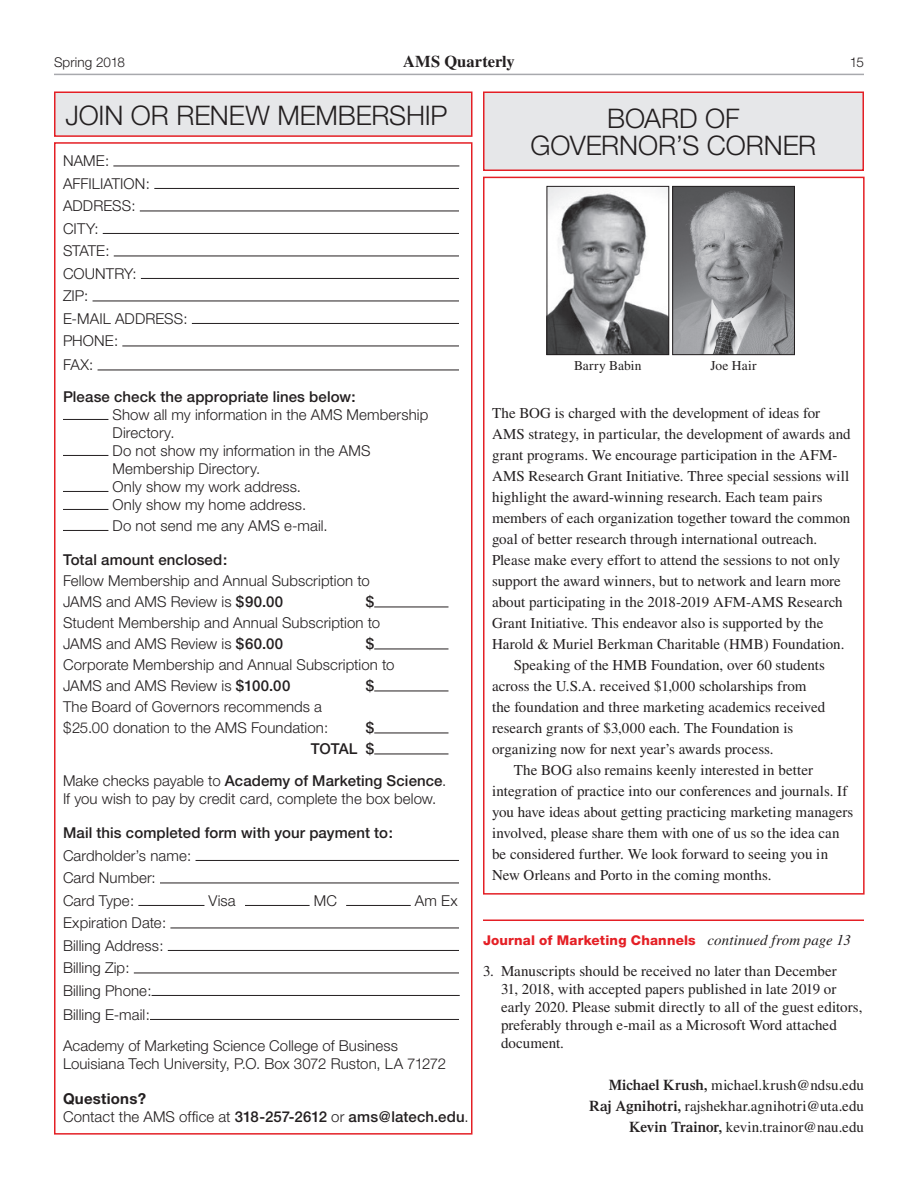
<style>
.page{position:relative;width:918px;height:1188px;background:#fff}
.page>*{position:absolute;margin:0;border:0;box-sizing:border-box;transform-origin:0 0}
.t1{font:300 27px/27px "Helvetica Neue";letter-spacing:-.005em;color:#231f20;text-align:center}
.t2{font:700 16.5px "Times";letter-spacing:.005em;color:#231f20}
.t3{font:15px/18px "Times";color:#231f20}
.t4{font:300 15px/22.5px "Helvetica Neue";letter-spacing:.005em;color:#231f20}
.t5{font:500 15px/21px "Helvetica Neue";letter-spacing:.005em;color:#231f20;text-align:right}
.t6{font:800 13.5px "Helvetica Neue";letter-spacing:.015em;color:#e41f25}
.t7{font:13.5px "Times";letter-spacing:.015em;color:#231f20}
.t8{font:300 13.5px "Helvetica Neue";letter-spacing:-.015em;color:#231f20}
.s1{font-weight:500}
.s2{font-weight:700}
.s3{font-weight:300}
.s4{font-family:"Times";font-weight:400;font-style:italic;font-size:15px;color:#231f20}
.s5{font-weight:600}
</style>
<div class="page">
<hr style="left:54px;top:74px;width:810px;height:1px;background:#a8a9ad">
<div style="left:54px;top:142px;width:418px;height:993px;border:2px solid #e41f25"></div>
<div style="left:483px;top:177px;width:382px;height:718px;border:2px solid #e41f25"></div>
<hr style="left:113px;top:166px;width:346px;height:1px;background:#231f20">
<hr style="left:154px;top:188px;width:305px;height:1px;background:#231f20">
<hr style="left:140px;top:211px;width:319px;height:1px;background:#231f20">
<hr style="left:103px;top:233px;width:356px;height:1px;background:#231f20">
<hr style="left:114px;top:256px;width:345px;height:1px;background:#231f20">
<hr style="left:141px;top:278px;width:318px;height:1px;background:#231f20">
<hr style="left:93px;top:301px;width:366px;height:1px;background:#231f20">
<hr style="left:192px;top:323px;width:267px;height:1px;background:#231f20">
<hr style="left:122px;top:346px;width:337px;height:1px;background:#231f20">
<hr style="left:98px;top:370px;width:361px;height:1px;background:#231f20">
<hr style="left:63px;top:419px;width:45px;height:1px;background:#231f20">
<hr style="left:63px;top:455px;width:45px;height:1px;background:#231f20">
<hr style="left:63px;top:491px;width:45px;height:1px;background:#231f20">
<hr style="left:63px;top:509px;width:45px;height:1px;background:#231f20">
<hr style="left:63px;top:530px;width:45px;height:1px;background:#231f20">
<hr style="left:374px;top:607px;width:74px;height:1px;background:#231f20">
<hr style="left:374px;top:649px;width:74px;height:1px;background:#231f20">
<hr style="left:374px;top:691px;width:74px;height:1px;background:#231f20">
<hr style="left:374px;top:733px;width:74px;height:1px;background:#231f20">
<hr style="left:374px;top:754px;width:74px;height:1px;background:#231f20">
<hr style="left:196px;top:860px;width:263px;height:1px;background:#231f20">
<hr style="left:160px;top:883px;width:299px;height:1px;background:#231f20">
<hr style="left:138px;top:905px;width:66px;height:1px;background:#231f20">
<hr style="left:245px;top:905px;width:65px;height:1px;background:#231f20">
<hr style="left:346px;top:905px;width:65px;height:1px;background:#231f20">
<hr style="left:170px;top:928px;width:289px;height:1px;background:#231f20">
<hr style="left:168px;top:950px;width:291px;height:1px;background:#231f20">
<hr style="left:134px;top:973px;width:325px;height:1px;background:#231f20">
<hr style="left:152px;top:995px;width:308px;height:1px;background:#231f20">
<hr style="left:150px;top:1019px;width:309px;height:1px;background:#231f20">
<div style="left:54px;top:92px;width:418px;height:45px;background:#e6e7e9;border:2px solid #e41f25"></div>
<div style="left:483px;top:92px;width:381px;height:79px;background:#e6e7e9;border:2px solid #e41f25"></div>
<img style="left:549px;top:188px;width:118px;height:165px">
<div style="left:547px;top:186px;width:122px;height:169px;border:1px solid #231f20"></div>
<img style="left:674px;top:188px;width:119px;height:165px">
<div style="left:672px;top:186px;width:123px;height:169px;border:1px solid #231f20"></div>
<hr style="left:483px;top:920px;width:381px;height:1px;background:#e41f25">
<p class="t8" style="left:54px;top:54px;width:73px">Spring 2018</p>
<p class="t2" style="left:403px;top:51px;width:113px">AMS Quarterly</p>
<p class="t8" style="left:850px;top:54px;width:16px">15</p>
<h1 class="t1" style="left:65px;top:101px;width:384px">join or renew membership</h1>
<p class="t4" style="left:63px;top:149px;width:89px">NAME:<br>AFFILIATION :<br>ADDRE</p>
<p class="t4" style="left:112px;top:194px;width:25px">SS:</p>
<p class="t4" style="left:63px;top:217px;width:48px">CITY:<br>STATE :<br>COUNTR</p>
<p class="t4" style="left:124px;top:262px;width:14px">Y:</p>
<p class="t4" style="left:63px;top:284px;width:73px">ZIP:<br>E-MAIL ADDRE</p>
<p class="t4" style="left:164px;top:307px;width:25px">SS:</p>
<p class="t4" style="left:63px;top:329px;width:11px">PHONE</p>
<p class="t4" style="left:114px;top:329px;width:6px">:</p>
<p class="t4" style="left:63px;top:353px;width:32px">FAX:</p>
<p class="t5" style="left:63px;top:386px;width:294px">Please check the appropriate lines below:</p>
<p class="t4" style="left:113px;top:405px;width:317px;line-height:18px">Show all my information in the AMS Membership<br>Directory.<br>Do not show my information in the AMS<br>Membership Directory.<br>Only show my work address.<br>Only show my home address.</p>
<p class="t4" style="left:113px;top:514px;width:216px">Do not send me any AMS e-mail.</p>
<p class="t5" style="left:63px;top:549px;width:166px">Total amount enclosed:</p>
<p class="t4" style="left:63px;top:570px;width:308px;line-height:21px">Fellow Membership and Annual Subscription to<br>JAMS and AMS Review is <span class="s1">$90.00</span></p>
<p class="t5" style="left:366px;top:591px;width:10px">$</p>
<p class="t4" style="left:63px;top:612px;width:319px;line-height:21px">Student Membership and Annual Subscription to<br>JAMS and AMS Review is <span class="s1">$60.00</span></p>
<p class="t5" style="left:366px;top:633px;width:10px">$</p>
<p class="t4" style="left:63px;top:654px;width:333px;line-height:21px">Corporate Membership and Annual Subscription to<br>JAMS and AMS Review is <span class="s1">$100.00</span></p>
<p class="t5" style="left:366px;top:675px;width:10px">$</p>
<p class="t4" style="left:63px;top:696px;width:267px;line-height:21px">The Board of Governors recommends a $25.00 donation to the AMS Foundation:</p>
<p class="t5" style="left:311px;top:717px;width:65px">$<br>TOTAL $</p>
<p class="t4" style="left:63px;top:771px;width:385px;line-height:18px">Make checks payable to <span class="s1">Academy of Marketing Science</span>.<br>If you wish to pay by credit card, complete the box below.</p>
<p class="t5" style="left:63px;top:822px;width:331px">Mail this completed form with your payment to:</p>
<p class="t4" style="left:63px;top:844px;width:130px">Cardholder’s name:<br>Card Number:<br>Card Type:</p>
<p class="t4" style="left:209px;top:889px;width:29px">Visa</p>
<p class="t4" style="left:314px;top:889px;width:24px">MC</p>
<p class="t4" style="left:415px;top:889px;width:44px">Am Ex</p>
<p class="t4" style="left:63px;top:911px;width:105px">Expiration Date:<br>Billing Address:<br>Billing Zip:<br>Billing Phone:</p>
<p class="t4" style="left:63px;top:998px;width:336px;line-height:31.5px">Billing E-mail:<br>Academy of Marketing Science College of Business</p>
<p class="t4" style="left:63px;top:1052px;width:385px">Louisiana Tech University, P.O. Box 3072 Ruston, LA 71272</p>
<p class="t5" style="left:63px;top:1089px;width:407px;line-height:18px;text-align:left"><span class="s2">Questions?<br></span><span class="s3">Contact the AMS office at</span> 318-257-2612 <span class="s3">or</span> ams@latech.edu<span class="s3">.</span></p>
<h1 class="t1" style="left:531px;top:104px;width:287px">board of governor’s corner</h1>
<p class="t7" style="left:574px;top:358px;width:69px">Barry Babin</p>
<p class="t7" style="left:711px;top:358px;width:48px">Joe Hair</p>
<p class="t3" style="left:492px;top:404px;width:330px">The BOG is charged with the development of ideas for</p>
<p class="t3" style="left:492px;top:425px;width:360px">AMS strategy, in particular, the development of awards and</p>
<p class="t3" style="left:492px;top:446px;width:347px">grant programs. We encourage participation in the AFM-</p>
<p class="t3" style="left:492px;top:467px;width:359px">AMS Research Grant Initiative. Three special sessions will</p>
<p class="t3" style="left:492px;top:488px;width:332px">highlight the award-winning research. Each team pairs</p>
<p class="t3" style="left:492px;top:509px;width:360px">members of each organization together toward the common</p>
<p class="t3" style="left:492px;top:530px;width:327px">goal of better research through international outreach.</p>
<p class="t3" style="left:492px;top:551px;width:350px">Please make every effort to attend the sessions to not only</p>
<p class="t3" style="left:492px;top:572px;width:350px">support the award winners, but to network and learn more</p>
<p class="t3" style="left:492px;top:593px;width:352px">about participating in the 2018-2019 AFM-AMS Research</p>
<p class="t3" style="left:492px;top:614px;width:333px">Grant Initiative. This endeavor also is supported by the</p>
<p class="t3" style="left:492px;top:635px;width:354px">Harold &amp; Muriel Berkman Charitable (HMB) Foundation.</p>
<p class="t3" style="left:514px;top:656px;width:313px">Speaking of the HMB Foundation, over 60 students</p>
<p class="t3" style="left:492px;top:677px;width:316px">across the U.S.A. received $1,000 scholarships from</p>
<p class="t3" style="left:492px;top:698px;width:335px">the foundation and three marketing academics received</p>
<p class="t3" style="left:492px;top:719px;width:303px">research grants of $3,000 each. The Foundation is</p>
<p class="t3" style="left:492px;top:740px;width:283px">organizing now for next year’s awards process.</p>
<p class="t3" style="left:514px;top:761px;width:301px">The BOG also remains keenly interested in better</p>
<p class="t3" style="left:492px;top:782px;width:357px">integration of practice into our conferences and journals. If</p>
<p class="t3" style="left:492px;top:803px;width:363px">you have ideas about getting practicing marketing managers</p>
<p class="t3" style="left:492px;top:824px;width:349px">involved, please share them with one of us so the idea can</p>
<p class="t3" style="left:492px;top:845px;width:338px">be considered further. We look forward to seeing you in</p>
<p class="t3" style="left:492px;top:866px;width:281px">New Orleans and Porto in the coming months.</p>
<p class="t6" style="left:483px;top:932px;width:369px">Journal of Marketing Channels <span class="s4">continued from page 13</span></p>
<p class="t3" style="left:501px;top:961px;width:363px;text-indent:-18px">3. Manuscripts should be received no later than December<br>31, 2018, with accepted papers published in late 2019 or early 2020. Please submit directly to all of the guest editors, preferably through e-mail as a Microsoft Word attached document.</p>
<p class="t3" style="left:589px;top:1074px;width:276px;line-height:21px;text-align:right"><span class="s5">Michael Krush,</span> michael.krush@ndsu.edu<br><span class="s5">Raj Agnihotri,</span> rajshekhar.agnihotri@uta.edu<br><span class="s5">Kevin Trainor,</span> kevin.trainor@nau.edu</p>
</div>
